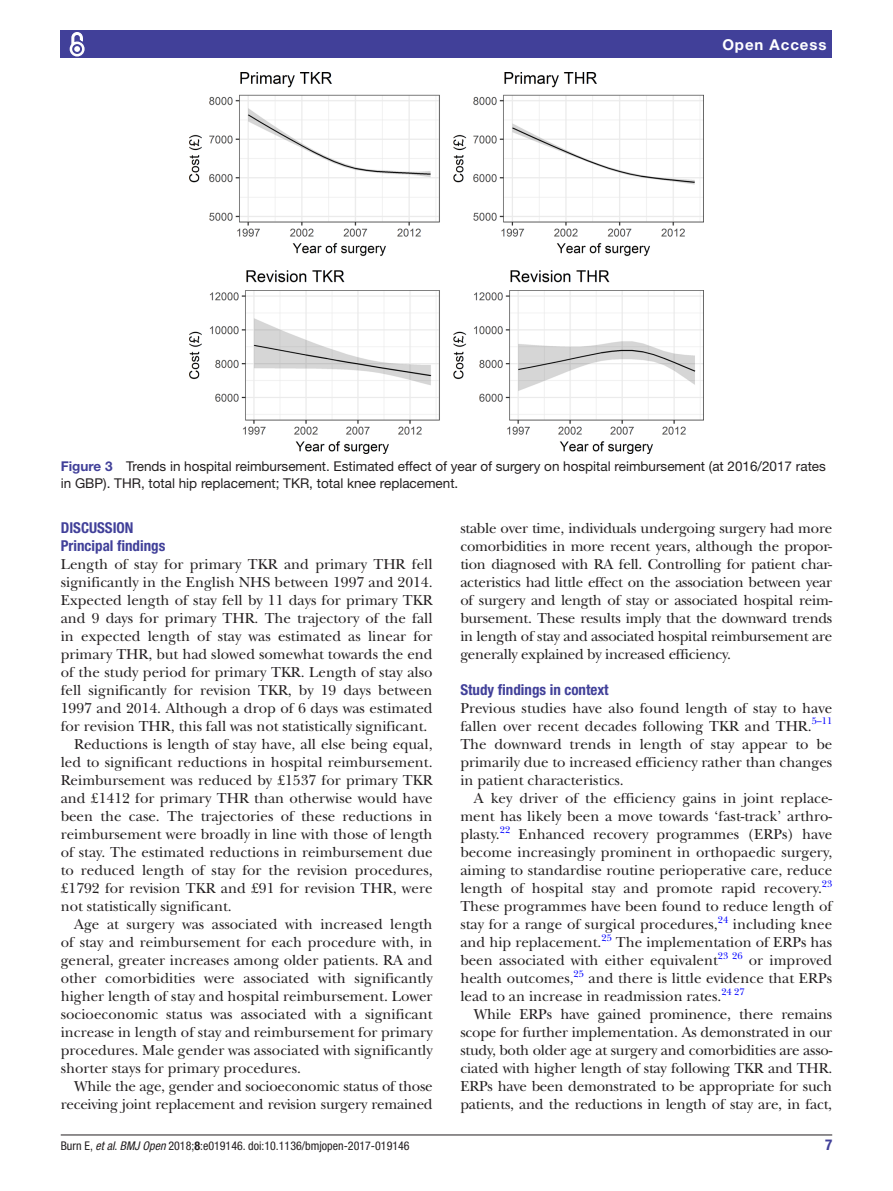
<style>
.page{position:relative;width:893px;height:1191px;background:#fff}
.page>*{position:absolute;margin:0;border:0;box-sizing:border-box;transform-origin:0 0}
.t1{font:15px/18px "New Baskerville";color:#231f20;text-align:justify}
.t2{font:15px "New Baskerville";letter-spacing:-.02em;color:#231f20}
.t3{font:700 condensed 15px/18px "Helvetica Neue LT Std";color:#414099}
.t4{font:700 15px "Helvetica Neue LT Std";letter-spacing:.065em;color:#fff}
.t5{font:13.5px/16.2px "Helvetica Neue LT Std";color:#231f20}
.t6{font:condensed 12px "Helvetica Neue LT Std";color:#231f20}
.t7{font:9.9px "New Baskerville";color:#00f}
.s1{font-weight:700;color:#414099}
.s2{font-style:italic}
.s3{font-weight:700}
</style>
<div class="page">
<hr style="left:61px;top:1134px;width:771px;height:1px;background:#231f20">
<div style="left:61px;top:31px;width:771px;height:27px;background:#414099"></div>
<svg style="left:69px;top:32px;width:16px;height:25px"></svg>
<img style="left:189px;top:73px;width:515px;height:380px">
<p class="t4" style="left:722px;top:35px;width:106px">Open Access</p>
<p class="t5" style="left:61px;top:458px;width:767px"><span class="s1">Figure 3</span> Trends in hospital reimbursement. Estimated effect of year of surgery on hospital reimbursement (at 2016/2017 rates in GBP). THR, total hip replacement; TKR, total knee replacement.</p>
<p class="t3" style="left:61px;top:518px;width:106px">Discussion<br>Principal findings</p>
<p class="t1" style="left:61px;top:555px;width:373px">Length of stay for primary TKR and primary THR fell</p>
<p class="t1" style="left:61px;top:573px;width:373px">significantly in the English NHS between 1997 and 2014.</p>
<p class="t1" style="left:61px;top:591px;width:373px">Expected length of stay fell by 11 days for primary TKR</p>
<p class="t1" style="left:61px;top:609px;width:373px">and 9 days for primary THR. The trajectory of the fall</p>
<p class="t1" style="left:61px;top:627px;width:373px">in expected length of stay was estimated as linear for</p>
<p class="t1" style="left:61px;top:645px;width:373px">primary THR, but had slowed somewhat towards the end</p>
<p class="t1" style="left:61px;top:663px;width:373px">of the study period for primary TKR. Length of stay also</p>
<p class="t1" style="left:61px;top:681px;width:373px">fell significantly for revision TKR, by 19 days between</p>
<p class="t1" style="left:61px;top:699px;width:373px">1997 and 2014. Although a drop of 6 days was estimated</p>
<p class="t1" style="left:61px;top:717px;width:368px">for revision THR, this fall was not statistically significant.</p>
<p class="t1" style="left:74px;top:735px;width:360px">Reductions is length of stay have, all else being equal,</p>
<p class="t1" style="left:61px;top:753px;width:373px">led to significant reductions in hospital reimbursement.</p>
<p class="t1" style="left:61px;top:771px;width:373px">Reimbursement was reduced by £1537 for primary TKR</p>
<p class="t1" style="left:61px;top:789px;width:373px">and £1412 for primary THR than otherwise would have</p>
<p class="t1" style="left:61px;top:807px;width:373px">been the case. The trajectories of these reductions in</p>
<p class="t1" style="left:61px;top:825px;width:373px">reimbursement were broadly in line with those of length</p>
<p class="t1" style="left:61px;top:843px;width:373px">of stay. The estimated reductions in reimbursement due</p>
<p class="t1" style="left:61px;top:861px;width:373px">to reduced length of stay for the revision procedures,</p>
<p class="t1" style="left:61px;top:879px;width:373px">£1792 for revision TKR and £91 for revision THR, were</p>
<p class="t1" style="left:61px;top:897px;width:172px">not statistically significant.</p>
<p class="t1" style="left:74px;top:915px;width:360px">Age at surgery was associated with increased length</p>
<p class="t1" style="left:61px;top:933px;width:373px">of stay and reimbursement for each procedure with, in</p>
<p class="t1" style="left:61px;top:951px;width:373px">general, greater increases among older patients. RA and</p>
<p class="t1" style="left:61px;top:969px;width:373px">other comorbidities were associated with significantly</p>
<p class="t1" style="left:61px;top:987px;width:373px">higher length of stay and hospital reimbursement. Lower</p>
<p class="t1" style="left:61px;top:1005px;width:373px">socioeconomic status was associated with a significant</p>
<p class="t1" style="left:61px;top:1023px;width:373px">increase in length of stay and reimbursement for primary</p>
<p class="t1" style="left:61px;top:1041px;width:373px">procedures. Male gender was associated with significantly</p>
<p class="t1" style="left:61px;top:1059px;width:242px">shorter stays for primary procedures.</p>
<p class="t2" style="left:74px;top:1077px;width:360px">While the age, gender and socioeconomic status of those</p>
<p class="t2" style="left:61px;top:1095px;width:373px">receiving joint replacement and revision surgery remained</p>
<p class="t1" style="left:460px;top:519px;width:373px">stable over time, individuals undergoing surgery had more comorbidities in more recent years, although the propor&shy;tion diagnosed with RA fell. Controlling for patient char&shy;acteristics had little effect on the association between year of surgery and length of stay or associated hospital reim&shy;bursement. These results imply that the downward trends in length of stay and associated hospital reimbursement are generally explained by increased efficiency.</p>
<p class="t3" style="left:460px;top:680px;width:150px">Study findings in context</p>
<p class="t1" style="left:460px;top:699px;width:373px">Previous studies have also found length of stay to have fallen over recent decades following TKR and THR.</p>
<p class="t7" style="left:812px;top:715px;width:22px">5–11</p>
<p class="t1" style="left:460px;top:735px;width:373px">The downward trends in length of stay appear to be primarily due to increased efficiency rather than changes in patient characteristics.</p>
<p class="t1" style="left:460px;top:789px;width:373px;text-indent:14px">A key driver of the efficiency gains in joint replace&shy;ment has likely been a move towards ‘fast-track’ arthro&shy;plasty.<sup>22</sup></p>
<p class="t1" style="left:460px;top:825px;width:373px;text-indent:58px">Enhanced recovery programmes (ERPs) have become increasingly prominent in orthopaedic surgery, aiming to standardise routine perioperative care, reduce length of hospital stay and promote rapid recovery.</p>
<p class="t7" style="left:822px;top:877px;width:12px">23</p>
<p class="t1" style="left:460px;top:897px;width:373px">These programmes have been found to reduce length of stay for a range of surgical procedures,</p>
<p class="t7" style="left:718px;top:913px;width:12px">24</p>
<p class="t1" style="left:733px;top:915px;width:101px">including knee</p>
<p class="t1" style="left:460px;top:933px;width:143px">and hip replacement.</p>
<p class="t7" style="left:601px;top:931px;width:12px">25</p>
<p class="t1" style="left:460px;top:933px;width:373px;text-indent:156px">The implementation of ERPs has been associated with either equivalent</p>
<p class="t7" style="left:718px;top:949px;width:26px">23 26</p>
<p class="t1" style="left:749px;top:951px;width:85px">or improved</p>
<p class="t1" style="left:460px;top:969px;width:115px">health outcomes,</p>
<p class="t7" style="left:574px;top:967px;width:12px">25</p>
<p class="t1" style="left:460px;top:969px;width:373px;text-indent:128px">and there is little evidence that ERPs lead to an increase in readmission rates.</p>
<p class="t7" style="left:721px;top:985px;width:25px">24 27</p>
<p class="t1" style="left:460px;top:1005px;width:373px;text-indent:14px">While ERPs have gained prominence, there remains scope for further implementation. As demonstrated in our study, both older age at surgery and comorbidities are asso&shy;ciated with higher length of stay following TKR and THR.<br>ERPs have been demonstrated to be appropriate for such patients, and the reductions in length of stay are, in fact,</p>
<p class="t6" style="left:61px;top:1138px;width:350px">Burn E, <span class="s2">et al</span>. <span class="s2">BMJ Open</span> 2018;<span class="s3">8</span>:e019146. doi:10.1136/bmjopen-2017-019146</p>
<p class="t3" style="left:825px;top:1135px;width:9px">7</p>
</div>
